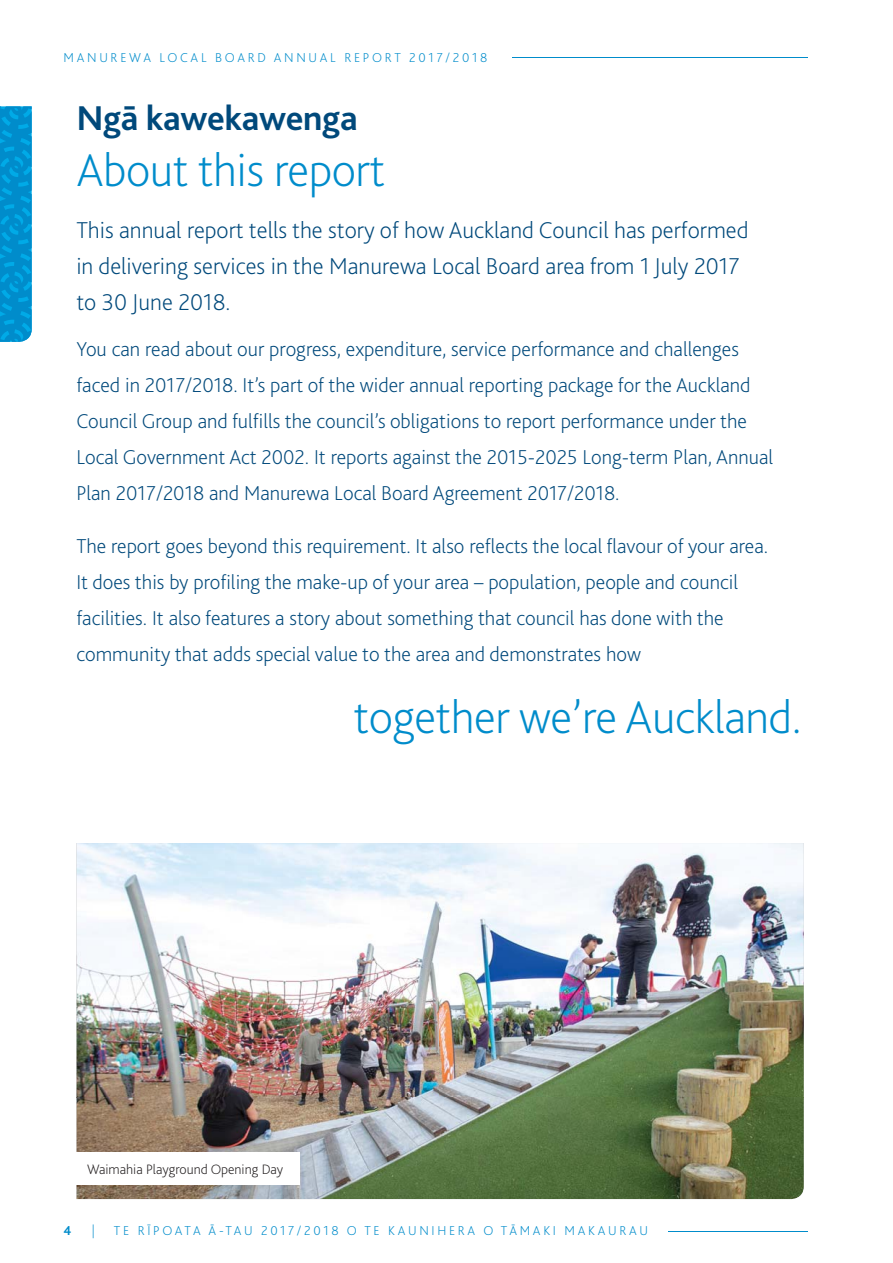
<style>
.page{position:relative;width:893px;height:1263px;background:#fff}
.page>*{position:absolute;margin:0;border:0;box-sizing:border-box;transform-origin:0 0}
.t1{font:200 48px "Bliss";letter-spacing:-.01em;color:#008ccb}
.t2{font:700 36px "Bliss";letter-spacing:-.01em;color:#00497b}
.t3{font:200 24px/36px "Bliss";color:#00497b}
.t4{font:200 21px/36px "Bliss";color:#00497b}
.t5{font:200 14.25px "Bliss";color:#231f20}
.t6{font:200 13.5px "Bliss";letter-spacing:.2em;color:#008ccb}
.t7{font:700 13.5px "Bliss";color:#008ccb}
</style>
<div class="page">
<img style="left:76px;top:843px;width:727px;height:356px">
<div style="left:76px;top:1152px;width:224px;height:32px;background:#fff"></div>
<svg style="left:0;top:106px;width:32px;height:236px;background:#0294d1"></svg>
<hr style="left:668px;top:1231px;width:140px;height:1px;background:#008ccb">
<hr style="left:513px;top:57px;width:295px;height:1px;background:#008ccb">
<p class="t6" style="left:64px;top:53px;width:425px">MANUREWA LOCAL BOARD ANNUAL REPORT 2017/2018</p>
<h2 class="t2" style="left:76px;top:104px;width:283px">Ngā kawekawenga</h2>
<h1 class="t1" style="left:76px;top:151px;width:310px">About this report</h1>
<p class="t3" style="left:76px;top:214px;width:673px">This annual report tells the story of how Auckland Council has performed in delivering services in the Manurewa Local Board area from 1 July 2017 to 30 June 2018.</p>
<p class="t4" style="left:76px;top:334px;width:698px">You can read about our progress, expenditure, service performance and challenges faced in 2017/2018. It’s part of the wider annual reporting package for the Auckland Council Group and fulfills the council’s obligations to report performance under the Local Government Act 2002. It reports against the 2015-2025 Long-term Plan, Annual Plan 2017/2018 and Manurewa Local Board Agreement 2017/2018.</p>
<p class="t4" style="left:76px;top:531px;width:693px">The report goes beyond this requirement. It also reflects the local flavour of your area.<br>It does this by profiling the make-up of your area – population, people and council facilities. It also features a story about something that council has done with the community that adds special value to the area and demonstrates how</p>
<h1 class="t1" style="left:353px;top:699px;width:449px">together we’re Auckland.</h1>
<p class="t5" style="left:87px;top:1163px;width:198px">Waimahia Playground Opening Day</p>
<p class="t7" style="left:64px;top:1226px;width:9px">4</p>
<p class="t6" style="left:92px;top:1226px;width:5px">|</p>
<p class="t6" style="left:114px;top:1226px;width:535px">TE RĪPOATA Ā-TAU 2017/2018 O TE KAUNIHERA O TĀMAKI MAKAURAU</p>
</div>
